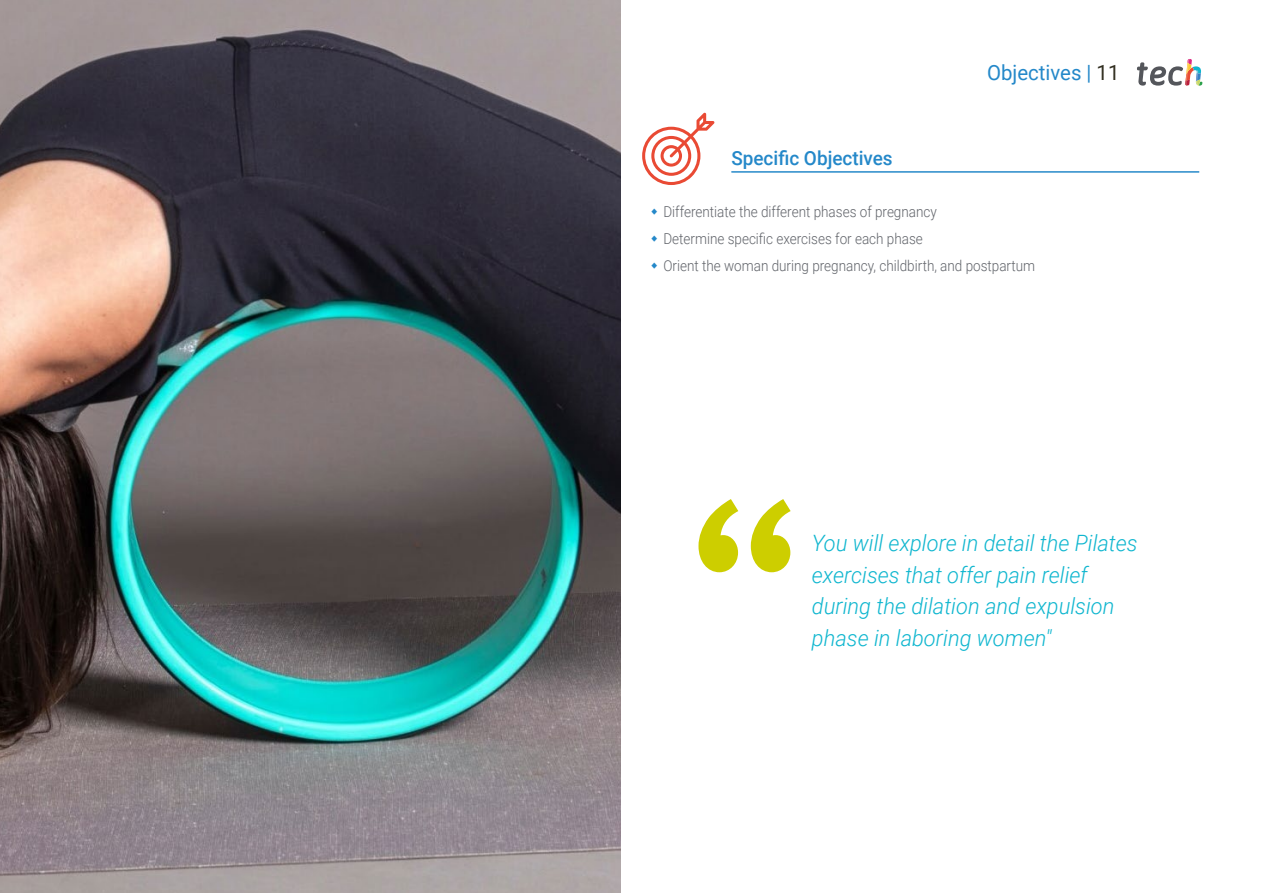
<style>
.page{position:relative;width:1263px;height:893px;background:#fff}
.page>*{position:absolute;margin:0;border:0;box-sizing:border-box;transform-origin:0 0}
.t1{font:italic 300 22.5px/31.5px "Roboto";color:#0fb6cf}
.t2{font:21px "Roboto";color:#2488c9}
.t3{font:500 19.5px "Roboto";color:#2488c9}
.t4{font:300 15px/26.7px "Roboto";color:#61646a;scale:.9 1}
.s1{color:#312e20}
</style>
<div class="page">
<img style="left:0;top:0;width:621px;height:893px">
<svg style="left:1137px;top:59px;width:65px;height:27px"></svg>
<svg style="left:642px;top:113px;width:72px;height:72px"></svg>
<hr style="left:731px;top:172px;width:468px;height:1px;background:#2488c9">
<svg style="left:698px;top:499px;width:93px;height:73px"></svg>
<h3 class="t3" style="left:731px;top:144px;width:163px">Specific Objectives</h3>
<h2 class="t2" style="left:987px;top:57px;width:134px">Objectives | <span class="s1">11</span></h2>
<p class="t4" style="left:663px;top:198px;width:415px">Differentiate the different phases of pregnancy<br>Determine specific exercises for each phase<br>Orient the woman during pregnancy, childbirth, and postpartum</p>
<h1 class="t1" style="left:812px;top:527px;width:327px">You will explore in detail the Pilates exercises that offer pain relief during the dilation and expulsion phase in laboring women"</h1>
</div>
